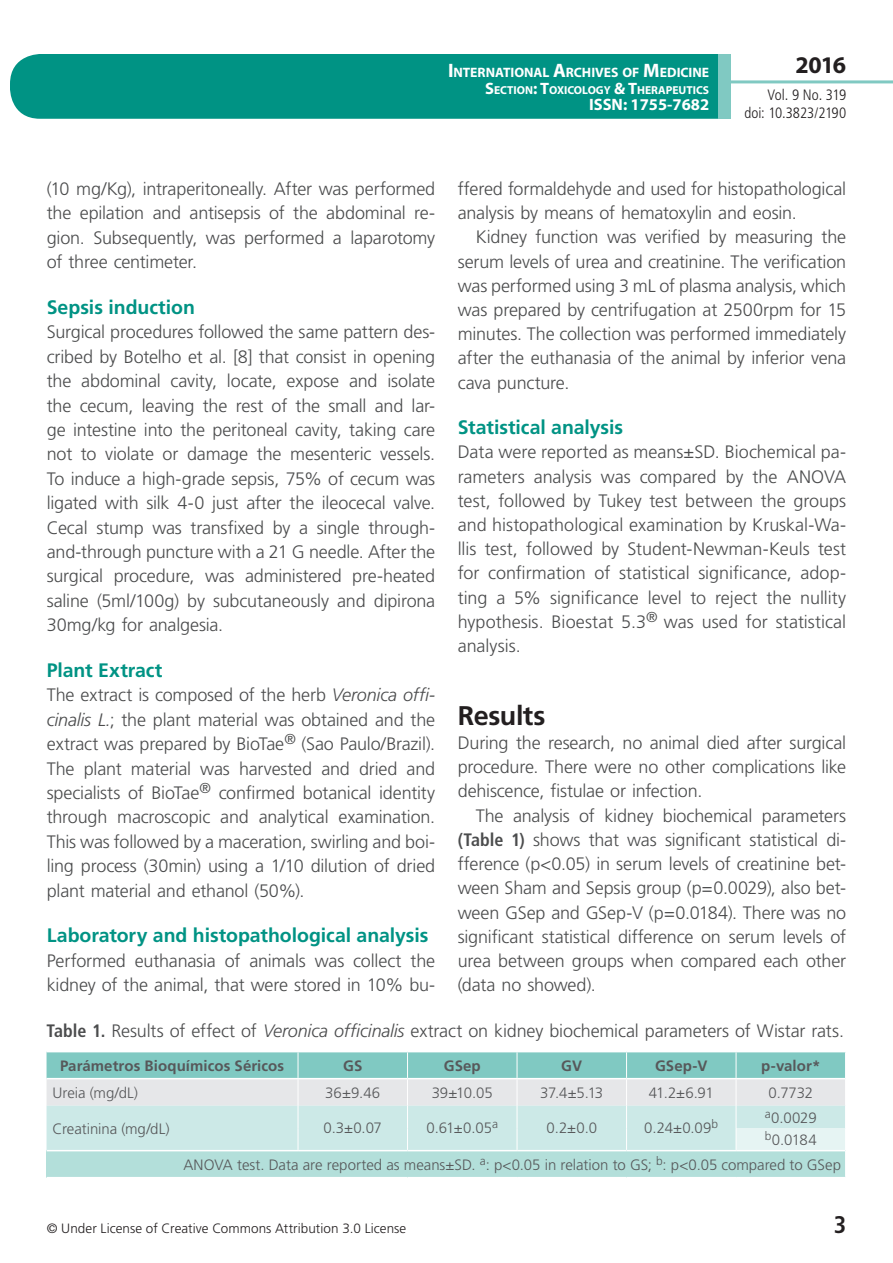
<style>
.page{position:relative;width:893px;height:1263px;background:#fff}
.page>*{position:absolute;margin:0;border:0;box-sizing:border-box;transform-origin:0 0}
.t1{font:700 27px "Frutiger LT Std";letter-spacing:-.02em;color:#231f20}
.t2{font:700 24px "Myriad Pro";color:#231f20}
.t3{font:700 condensed 24px "Frutiger LT Std";color:#231f20}
.t4{font:700 19.5px "Frutiger LT Std";letter-spacing:-.005em;color:#009384}
.t5{font:300 18px/24.5px "Frutiger LT Std";letter-spacing:-.01em;color:#4b4c4d;text-align:justify}
.t6{font:700 16.5px "Myriad Pro";color:#fff}
.t7{font:300 15px/22.2px "Frutiger LT Std";letter-spacing:-.005em;color:#57585a}
.t8{font:700 15px "Frutiger LT Std";letter-spacing:.005em;color:#57585a}
.t9{font:300 condensed 15px/18px "Frutiger LT Std";letter-spacing:-.005em;color:#231f20;text-align:right}
.t10{font:700 13.65px "Myriad Pro";letter-spacing:-.005em;color:#fff}
.t11{font:300 13.5px "Frutiger LT Std";letter-spacing:.005em;color:#231f20}
.t12{font:700 11.55px "Myriad Pro";color:#fff}
.s1{font-size:19.5px}
.s2{font-size:16.5px}
.s3{font-style:italic}
.s4{font-weight:700;font-stretch:condensed}
</style>
<div class="page">
<div style="left:10px;top:54px;width:775px;height:65px;background:#009384;border-radius:30px"></div>
<div style="left:732px;top:0;width:161px;height:157px;background:#fff"></div>
<hr style="left:730px;top:80px;width:163px;height:3px;background:#80c9c2">
<div style="left:718px;top:54px;width:13px;height:65px;background:#80c9c2"></div>
<svg style="left:47px;top:1052px;width:799px;height:125px"></svg>
<hr style="left:47px;top:1150px;width:251px;height:1px;background:#fff">
<hr style="left:298px;top:1150px;width:110px;height:1px;background:#fff">
<hr style="left:408px;top:1150px;width:109px;height:1px;background:#fff">
<hr style="left:517px;top:1150px;width:110px;height:1px;background:#fff">
<hr style="left:627px;top:1150px;width:109px;height:1px;background:#fff">
<hr style="left:736px;top:1150px;width:109px;height:1px;background:#fff">
<hr style="left:47px;top:1078px;width:251px;height:1px;background:#fff">
<hr style="left:298px;top:1078px;width:110px;height:1px;background:#fff">
<hr style="left:408px;top:1078px;width:109px;height:1px;background:#fff">
<hr style="left:517px;top:1078px;width:110px;height:1px;background:#fff">
<hr style="left:627px;top:1078px;width:109px;height:1px;background:#fff">
<hr style="left:736px;top:1078px;width:109px;height:1px;background:#fff">
<p class="t10" style="left:448px;top:64px;width:263px"><span class="s1">I</span>NTERNATIONAL <span class="s1">A</span>RCHIVES OF <span class="s1">M</span>EDICINE</p>
<p class="t12" style="left:485px;top:82px;width:226px"><span class="s2">S</span>ECTION<span class="s2">: T</span>OXICOLOGY <span class="s2">&amp; T</span>HERAPEUTICS</p>
<p class="t6" style="left:589px;top:94px;width:122px">ISSN: 1755-7682</p>
<h2 class="t2" style="left:795px;top:49px;width:52px">2016</h2>
<p class="t9" style="left:744px;top:86px;width:103px">Vol. 9 No. 319 doi: 10.3823/2190</p>
<p class="t5" style="left:458px;top:177px;width:390px">ffered formaldehyde and used for histopathological analysis by means of hematoxylin and eosin.</p>
<p class="t5" style="left:458px;top:225px;width:390px;text-indent:18px">Kidney function was verified by measuring the serum levels of urea and creatinine. The verification was performed using 3 mL of plasma analysis, which was prepared by centrifugation at 2500rpm for 15 minutes. The collection was performed immediately after the euthanasia of the animal by inferior vena cava puncture.</p>
<p class="t4" style="left:458px;top:416px;width:167px">Statistical analysis</p>
<p class="t5" style="left:458px;top:440px;width:390px">Data were reported as means±SD. Biochemical pa&shy;rameters analysis was compared by the ANOVA test, followed by Tukey test between the groups and histopathological examination by Kruskal-Wa&shy;llis test, followed by Student-Newman-Keuls test for confirmation of statistical significance, adop&shy;ting a 5% significance level to reject the nullity hypothesis. Bioestat 5.3<sup>®</sup> was used for statistical analysis.</p>
<p class="t5" style="left:47px;top:177px;width:390px">(10 mg/Kg), intraperitoneally. After was performed the epilation and antisepsis of the abdominal re&shy;gion. Subsequently, was performed a laparotomy of three centimeter.</p>
<p class="t4" style="left:47px;top:296px;width:150px">Sepsis induction</p>
<p class="t5" style="left:47px;top:320px;width:390px">Surgical procedures followed the same pattern des&shy;cribed by Botelho et al. [8] that consist in opening the abdominal cavity, locate, expose and isolate the cecum, leaving the rest of the small and lar&shy;ge intestine into the peritoneal cavity, taking care not to violate or damage the mesenteric vessels.<br>To induce a high-grade sepsis, 75% of cecum was ligated with silk 4-0 just after the ileocecal valve.<br>Cecal stump was transfixed by a single through&shy;and-through puncture with a 21 G needle. After the surgical procedure, was administered pre-heated saline (5ml/100g) by subcutaneously and dipirona 30mg/kg for analgesia.</p>
<p class="t4" style="left:47px;top:659px;width:117px">Plant Extract</p>
<p class="t5" style="left:47px;top:683px;width:390px">The extract is composed of the herb <span class="s3">Veronica offi&shy;cinalis L.</span>; the plant material was obtained and the extract was prepared by BioTae<sup>®</sup> (Sao Paulo/Brazil).<br>The plant material was harvested and dried and specialists of BioTae<sup>®</sup> confirmed botanical identity through macroscopic and analytical examination.<br>This was followed by a maceration, swirling and boi&shy;ling process (30min) using a 1/10 dilution of dried plant material and ethanol (50%).</p>
<p class="t4" style="left:47px;top:924px;width:383px">Laboratory and histopathological analysis</p>
<p class="t5" style="left:47px;top:948px;width:390px">Performed euthanasia of animals was collect the kidney of the animal, that were stored in 10% bu-</p>
<h1 class="t1" style="left:458px;top:699px;width:89px">Results</h1>
<p class="t5" style="left:458px;top:731px;width:390px">During the research, no animal died after surgical procedure. There were no other complications like dehiscence, fistulae or infection.</p>
<p class="t5" style="left:458px;top:803px;width:390px;text-indent:18px">The analysis of kidney biochemical parameters <span class="s4">(Table 1)</span> shows that was significant statistical di&shy;fference (p&lt;0.05) in serum levels of creatinine bet&shy;ween Sham and Sepsis group (p=0.0029), also bet&shy;ween GSep and GSep-V (p=0.0184). There was no significant statistical difference on serum levels of urea between groups when compared each other (data no showed).</p>
<p class="t5" style="left:47px;top:1019px;width:799px"><span class="s4">Table 1.</span> Results of effect of <span class="s3">Veronica officinalis</span> extract on kidney biochemical parameters of Wistar rats.</p>
<p class="t8" style="left:60px;top:1057px;width:226px">Parámetros Bioquímicos Séricos</p>
<p class="t8" style="left:343px;top:1057px;width:21px">GS</p>
<p class="t8" style="left:444px;top:1057px;width:38px">GSep</p>
<p class="t8" style="left:561px;top:1057px;width:22px">GV</p>
<p class="t8" style="left:655px;top:1057px;width:54px">GSep-V</p>
<p class="t8" style="left:761px;top:1057px;width:61px">p-valor*</p>
<p class="t7" style="left:53px;top:1082px;width:87px">Ureia (mg/dL)</p>
<p class="t7" style="left:325px;top:1082px;width:57px">36±9.46</p>
<p class="t7" style="left:432px;top:1082px;width:63px">39±10.05</p>
<p class="t7" style="left:540px;top:1082px;width:65px">37.4±5.13</p>
<p class="t7" style="left:649px;top:1082px;width:66px">41.2±6.91</p>
<p class="t7" style="left:768px;top:1082px;width:46px">0.7732</p>
<p class="t7" style="left:53px;top:1118px;width:119px">Creatinina (mg/dL)</p>
<p class="t7" style="left:324px;top:1117px;width:60px">0.3±0.07</p>
<p class="t7" style="left:426px;top:1117px;width:73px">0.61±0.05<sup>a</sup></p>
<p class="t7" style="left:546px;top:1117px;width:52px">0.2±0.0</p>
<p class="t7" style="left:644px;top:1117px;width:76px">0.24±0.09<sup>b</sup></p>
<p class="t7" style="left:765px;top:1106px;width:53px"><sup>a</sup>0.0029 <sup>b</sup>0.0184</p>
<p class="t7" style="left:183px;top:1154px;width:659px">ANOVA test. Data are reported as means±SD. <sup>a</sup>: p&lt;0.05 in relation to GS; <sup>b</sup>: p&lt;0.05 compared to GSep</p>
<p class="t11" style="left:47px;top:1220px;width:361px">© Under License of Creative Commons Attribution 3.0 License</p>
<h2 class="t3" style="left:834px;top:1210px;width:14px">3</h2>
</div>
